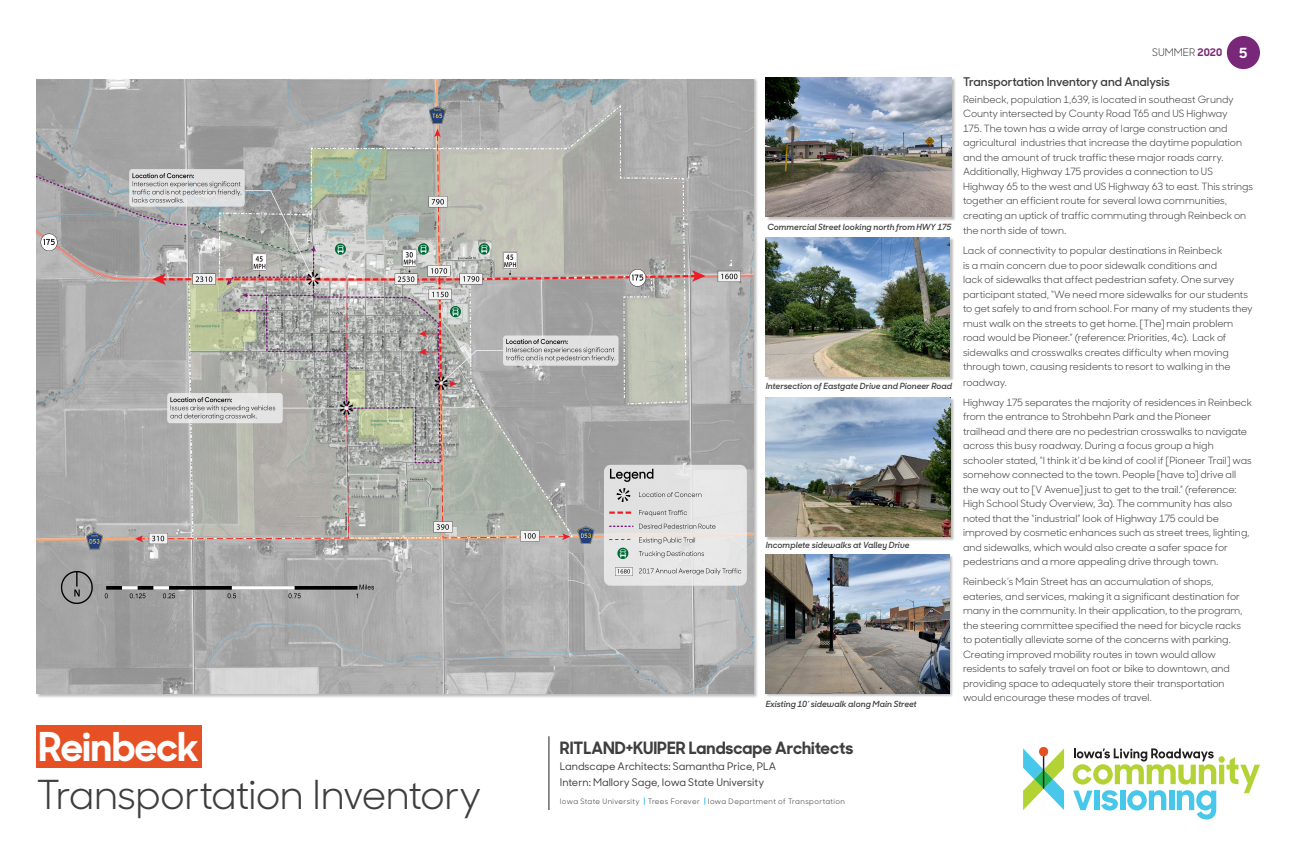
<style>
.page{position:relative;width:1296px;height:864px;background:#fff}
.page>*{position:absolute;margin:0;border:0;box-sizing:border-box;transform-origin:0 0}
.Sharp_Sans_No1__sub{font:40px "Sharp Sans No 1";letter-spacing:-.015em;color:#3e3e3f}
.t1{font:700 39.85px "Sharp Sans No 1";letter-spacing:-.01em;color:#fff}
.t2{font:700 17px "Sharp Sans No 1";color:#3e3e3f}
.Body_Heading{font:600 12px "Sharp Sans No 1";color:#3e3e3f}
.t3{font:500 10.5px/16px "Sharp Sans No 1";color:#3e3e3f}
.t4{font:10.5px "Sharp Sans No 1";color:#3e3e3f}
.Body_Text{font:10px/14.5px "Sharp Sans No 1";color:#3e3e3f}
.Captions{font:italic 600 8.5px "Sharp Sans No 1";color:#3e3e3f}
.t5{font:7.5px "Sharp Sans No 1";letter-spacing:.05em;color:#3e3e3f}
.s1{font-weight:700;color:#792778}
.s2{font-weight:700;font-size:14px;color:#fff}
.s3{font-weight:700;color:#47c7ea}
</style>
<div class="page">
<svg style="left:1073px;top:748px;width:187px;height:72px"></svg>
<svg style="left:1023px;top:747px;width:41px;height:63px"></svg>
<hr style="left:549px;top:736px;width:1px;height:74px;background:#231f20">
<div style="left:1227px;top:36px;width:33px;height:33px;background:#792778;border-radius:50%"></div>
<div style="left:36px;top:726px;width:166px;height:42px;background:#e65025"></div>
<img style="left:36px;top:79px;width:717px;height:614px">
<div style="left:766px;top:78px;width:190px;height:143px;background:#231f20;opacity:.3"></div>
<img style="left:766px;top:77px;width:185px;height:139px">
<div style="left:766px;top:237px;width:188px;height:144px;background:#231f20;opacity:.3"></div>
<img style="left:766px;top:237px;width:183px;height:139px">
<div style="left:766px;top:554px;width:188px;height:144px;background:#231f20;opacity:.3"></div>
<img style="left:765px;top:554px;width:184px;height:139px">
<div style="left:766px;top:397px;width:189px;height:144px;background:#231f20;opacity:.3"></div>
<img style="left:766px;top:397px;width:184px;height:139px">
<h2 class="t1" style="left:38px;top:714px;width:162px">Reinbeck</h2>
<p class="Sharp_Sans_No1__sub" style="left:36px;top:763px;width:447px">Transportation Inventory</p>
<p class="Captions" style="left:767px;top:220px;width:186px">Commercial Street looking north from HWY 175</p>
<p class="Captions" style="left:766px;top:379px;width:188px">Intersection of Eastgate Drive and Pioneer Road</p>
<p class="Captions" style="left:766px;top:538px;width:145px">Incomplete sidewalks at Valley Drive</p>
<p class="Captions" style="left:766px;top:697px;width:153px">Existing 10’ sidewalk along Main Street</p>
<p class="t4" style="left:1152px;top:44px;width:97px">SUMMER <span class="s1">2020</span> <span class="s2">5</span></p>
<p class="Body_Heading" style="left:963px;top:73px;width:208px">Transportation Inventory and Analysis</p>
<p class="Body_Text" style="left:963px;top:91px;width:292px">Reinbeck, population 1,639, is located in southeast Grundy County intersected by County Road T65 and US Highway<br>175. The town has a wide array of large construction and agricultural industries that increase the daytime population and the amount of truck traffic these major roads carry.<br>Additionally, Highway 175 provides a connection to US Highway 65 to the west and US Highway 63 to east. This strings together an efficient route for several Iowa communities, creating an uptick of traffic commuting through Reinbeck on</p>
<p class="Body_Text" style="left:963px;top:223px;width:105px">the north side of town.</p>
<p class="Body_Text" style="left:963px;top:243px;width:291px">Lack of connectivity to popular destinations in Reinbeck<br>is a main concern due to poor sidewalk conditions and<br>lack of sidewalks that affect pedestrian safety. One survey participant stated, “We need more sidewalks for our students to get safely to and from school. For many of my students they must walk on the streets to get home. [The] main problem road would be Pioneer.” (reference: Priorities, 4c). Lack of sidewalks and crosswalks creates difficulty when moving through town, causing residents to resort to walking in the</p>
<p class="Body_Text" style="left:963px;top:374px;width:45px">roadway.</p>
<p class="Body_Text" style="left:963px;top:394px;width:290px">Highway 175 separates the majority of residences in Reinbeck from the entrance to Strohbehn Park and the Pioneer trailhead and there are no pedestrian crosswalks to navigate across this busy roadway. During a focus group a high schooler stated, “I think it’d be kind of cool if [Pioneer Trail] was somehow connected to the town. People [have to] drive all the way out to [V Avenue] just to get to the trail.” (reference:<br>High School Study Overview, 3a). The community has also noted that the “industrial” look of Highway 175 could be improved by cosmetic enhances such as street trees, lighting, and sidewalks, which would also create a safer space for pedestrians and a more appealing drive through town.</p>
<p class="Body_Text" style="left:963px;top:574px;width:281px">Reinbeck’s Main Street has an accumulation of shops, eateries, and services, making it a significant destination for many in the community. In their application, to the program, the steering committee specified the need for bicycle racks to potentially alleviate some of the concerns with parking.<br>Creating improved mobility routes in town would allow residents to safely travel on foot or bike to downtown, and providing space to adequately store their transportation would encourage these modes of travel.</p>
<h3 class="t2" style="left:560px;top:734px;width:295px">RITLAND+KUIPER Landscape Architects</h3>
<p class="t3" style="left:560px;top:758px;width:218px">Landscape Architects: Samantha Price, PLA<br>Intern: Mallory Sage, Iowa State University</p>
<p class="t5" style="left:560px;top:795px;width:287px">Iowa State University <span class="s3">|</span> Trees Forever <span class="s3">|</span> Iowa Department of Transportation</p>
</div>
